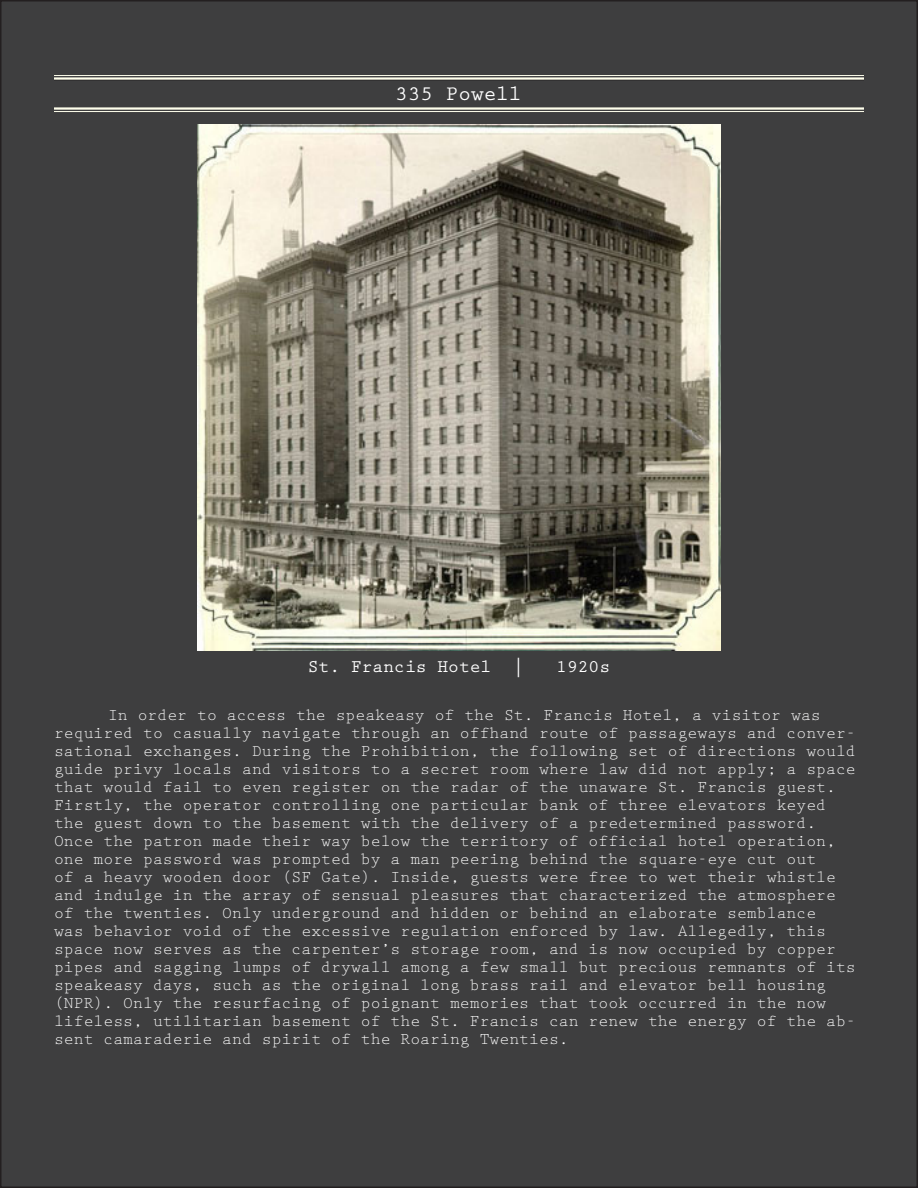
<style>
.page{position:relative;width:918px;height:1188px;background:#fff}
.page>*{position:absolute;margin:0;border:0;box-sizing:border-box;transform-origin:0 0}
.t1{font:700 21px "Prestige Elite Std";color:#fff}
.t2{font:700 18px "Prestige Elite Std";color:#fff}
.t3{font:16.5px/18px "Prestige Elite Std";color:#fff}
</style>
<div class="page">
<div style="left:1px;top:1px;width:916px;height:1186px;background:#3e3e3f"></div>
<hr style="left:54px;top:75px;width:810px;height:1px;background:#ffffec">
<hr style="left:54px;top:77px;width:810px;height:3px;background:#ffffec">
<hr style="left:54px;top:107px;width:810px;height:3px;background:#ffffec">
<hr style="left:54px;top:111px;width:810px;height:1px;background:#ffffec">
<img style="left:197px;top:124px;width:524px;height:526px">
<p class="t1" style="left:395px;top:82px;width:128px">335 Powell</p>
<p class="t2" style="left:308px;top:657px;width:217px">St. Francis Hotel |</p>
<p class="t2" style="left:556px;top:657px;width:55px">1920s</p>
<p class="t3" style="left:54px;top:706px;width:803px;text-indent:54px">In order to access the speakeasy of the St. Francis Hotel, a visitor was required to casually navigate through an offhand route of passageways and conver&shy;sational exchanges. During the Prohibition, the following set of directions would guide privy locals and visitors to a secret room where law did not apply; a space that would fail to even register on the radar of the unaware St. Francis guest.<br>Firstly, the operator controlling one particular bank of three elevators keyed the guest down to the basement with the delivery of a predetermined password.<br>Once the patron made their way below the territory of official hotel operation, one more password was prompted by a man peering behind the square-eye cut out<br>of a heavy wooden door (SF Gate). Inside, guests were free to wet their whistle and indulge in the array of sensual pleasures that characterized the atmosphere of the twenties. Only underground and hidden or behind an elaborate semblance<br>was behavior void of the excessive regulation enforced by law. Allegedly, this space now serves as the carpenter’s storage room, and is now occupied by copper pipes and sagging lumps of drywall among a few small but precious remnants of its speakeasy days, such as the original long brass rail and elevator bell housing (NPR). Only the resurfacing of poignant memories that took occurred in the now lifeless, utilitarian basement of the St. Francis can renew the energy of the ab&shy;sent camaraderie and spirit of the Roaring Twenties.</p>
</div>
